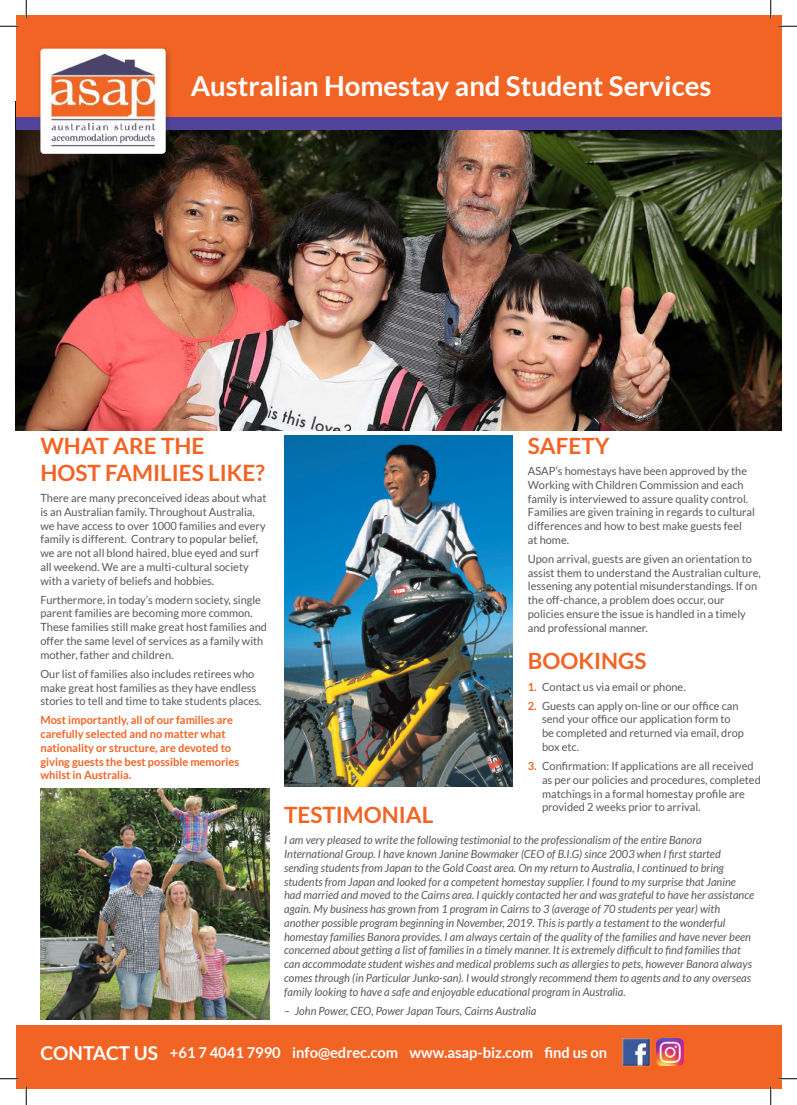
<style>
.page{position:relative;width:797px;height:1105px;background:#fff}
.page>*{position:absolute;margin:0;border:0;box-sizing:border-box;transform-origin:0 0}
.t1{font:700 27.5px "Lato";color:#fff}
.t2{font:700 22.5px/27px "Lato";color:#f26424}
.t3{font:700 15px "Lato";color:#fff}
.t4{font:11.25px/13.8px "Lato";color:#57585a}
.t5{font:italic 11.25px/13.8px "Lato";color:#57585a}
.t6{font:700 11.25px/13.8px "Lato";color:#f26424}
.s1{font-weight:700;color:#f26424}
.s2{font-size:19.12px}
</style>
<div class="page">
<img style="left:16px;top:130px;width:765px;height:300px">
<div style="left:16px;top:1025px;width:765px;height:64px;background:#f26424"></div>
<img style="left:622px;top:1038px;width:28px;height:29px">
<img style="left:656px;top:1039px;width:27px;height:27px">
<div style="left:16px;top:16px;width:765px;height:111px;background:#f26424"></div>
<div style="left:16px;top:118px;width:765px;height:12px;background:#52449b"></div>
<div style="left:36px;top:44px;width:139px;height:119px;background:#231f20;opacity:.3"></div>
<div style="left:40px;top:49px;width:126px;height:105px;background:#fff;border-radius:4px"></div>
<img style="left:49px;top:55px;width:107px;height:92px">
<img style="left:40px;top:789px;width:229px;height:231px">
<img style="left:284px;top:435px;width:229px;height:351px">
<svg style="left:0;top:25px;width:19px;height:2px"></svg>
<svg style="left:778px;top:25px;width:19px;height:2px"></svg>
<svg style="left:0;top:1078px;width:19px;height:1px"></svg>
<svg style="left:778px;top:1078px;width:19px;height:1px"></svg>
<svg style="left:25px;top:0;width:2px;height:19px"></svg>
<svg style="left:25px;top:1086px;width:2px;height:19px"></svg>
<svg style="left:770px;top:0;width:1px;height:19px"></svg>
<svg style="left:770px;top:1086px;width:1px;height:19px"></svg>
<h1 class="t1" style="left:191px;top:70px;width:522px">Australian Homestay and Student Services</h1>
<h2 class="t2" style="left:40px;top:431px;width:226px">WHAT ARE THE<br>HOST FAMILIES LIKE?</h2>
<p class="t4" style="left:40px;top:491px;width:227px">There are many preconceived ideas about what is an Australian family. Throughout Australia, we have access to over 1000 families and every family is different. Contrary to popular belief, we are not all blond haired, blue eyed and surf all weekend. We are a multi-cultural society with a variety of beliefs and hobbies.</p>
<p class="t4" style="left:40px;top:593px;width:228px">Furthermore, in today’s modern society, single parent families are becoming more common.<br>These families still make great host families and offer the same level of services as a family with mother, father and children.</p>
<p class="t4" style="left:40px;top:667px;width:223px">Our list of families also includes retirees who make great host families as they have endless stories to tell and time to take students places.</p>
<p class="t6" style="left:40px;top:713px;width:200px">Most importantly, all of our families are carefully selected and no matter what nationality or structure, are devoted to giving guests the best possible memories whilst in Australia.</p>
<h2 class="t2" style="left:528px;top:431px;width:83px">SAFETY</h2>
<p class="t4" style="left:528px;top:464px;width:228px">ASAP’s homestays have been approved by the Working with Children Commission and each family is interviewed to assure quality control.<br>Families are given training in regards to cultural differences and how to best make guests feel<br>at home.</p>
<p class="t4" style="left:528px;top:552px;width:235px">Upon arrival, guests are given an orientation to assist them to understand the Australian culture, lessening any potential misunderstandings. If on the off-chance, a problem does occur, our policies ensure the issue is handled in a timely and professional manner.</p>
<h2 class="t2" style="left:528px;top:647px;width:120px">BOOKINGS</h2>
<p class="t4" style="left:528px;top:680px;width:159px"><span class="s1">1.</span> Contact us via email or phone.</p>
<p class="t4" style="left:542px;top:699px;width:203px;text-indent:-14px"><span class="s1">2.</span> Guests can apply on-line or our office can send your office our application form to be completed and returned via email, drop box etc.</p>
<p class="t4" style="left:542px;top:759px;width:220px;text-indent:-14px"><span class="s1">3.</span> Confirmation: If applications are all received as per our policies and procedures, completed matchings in a formal homestay profile are provided 2 weeks prior to arrival.</p>
<p class="t5" style="left:284px;top:834px;width:471px">I am very pleased to write the following testimonial to the professionalism of the entire Banora International Group. I have known Janine Bowmaker (CEO of B.I.G) since 2003 when I first started sending students from Japan to the Gold Coast area. On my return to Australia, I continued to bring students from Japan and looked for a competent homestay supplier. I found to my surprise that Janine had married and moved to the Cairns area. I quickly contacted her and was grateful to have her assistance again. My business has grown from 1 program in Cairns to 3 (average of 70 students per year) with another possible program beginning in November, 2019. This is partly a testament to the wonderful homestay families Banora provides. I am always certain of the quality of the families and have never been concerned about getting a list of families in a timely manner. It is extremely difficult to find families that can accommodate student wishes and medical problems such as allergies to pets, however Banora always comes through (in Particular Junko-san). I would strongly recommend them to agents and to any overseas family looking to have a safe and enjoyable educational program in Australia.</p>
<p class="t5" style="left:284px;top:1004px;width:254px">– John Power, CEO, Power Japan Tours, Cairns Australia</p>
<h2 class="t2" style="left:284px;top:801px;width:151px">TESTIMONIAL</h2>
<h3 class="t3" style="left:40px;top:1044px;width:568px"><span class="s2">CONTACT US</span> +61 7 4041 7990 info@edrec.com www.asap-biz.com find us on</h3>
</div>
